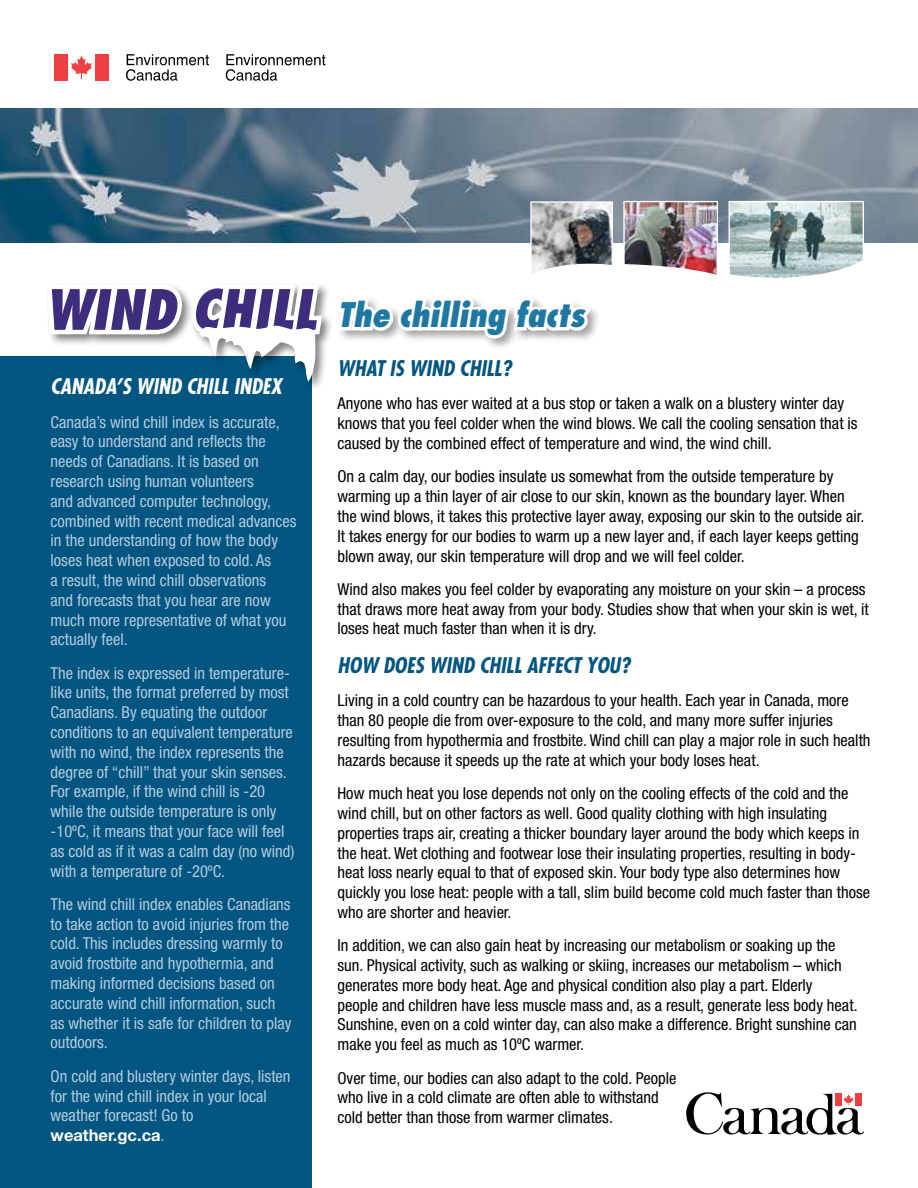
<style>
.page{position:relative;width:918px;height:1188px;background:#fff}
.page>*{position:absolute;margin:0;border:0;box-sizing:border-box;transform-origin:0 0}
.t1{font:italic 800 condensed 33px "Futura Std";letter-spacing:-.01em;color:#1f78a1}
.t2{font:italic 700 condensed 21px "Futura Std";color:#005581}
.t3{font:italic 700 condensed 21px "Futura Std";color:#fff}
.t4{font:condensed 16.5px/19.8px "Helvetica Neue LT Std";color:#000}
.t5{font:condensed 16.5px/19.8px "Helvetica Neue LT Std";color:#b5cbdf}
.s1{font-size:54px;color:#3d2d7c}
.s2{font-weight:700;font-stretch:normal;color:#fff}
</style>
<div class="page">
<div style="left:0;top:357px;width:312px;height:831px;background:#005581"></div>
<img style="left:0;top:108px;width:918px;height:135px">
<svg style="left:529px;top:201px;width:85px;height:73px"></svg>
<img style="left:623px;top:200px;width:96px;height:75px">
<svg style="left:728px;top:200px;width:137px;height:78px;background:#a9babb"></svg>
<svg style="left:126px;top:54px;width:83px;height:27px"></svg>
<svg style="left:226px;top:54px;width:99px;height:27px"></svg>
<div style="left:54px;top:54px;width:13px;height:26px;background:#ef3e42"></div>
<div style="left:96px;top:54px;width:13px;height:26px;background:#ef3e42"></div>
<svg style="left:71px;top:56px;width:21px;height:23px"></svg>
<svg style="left:686px;top:1092px;width:178px;height:43px"></svg>
<div style="left:336px;top:295px;width:265px;height:56px;background:#000;opacity:.37"></div>
<svg style="left:336px;top:295px;width:258px;height:56px"></svg>
<div style="left:45px;top:282px;width:289px;height:111px;background:#000;opacity:.5"></div>
<svg style="left:42px;top:282px;width:69px;height:111px"></svg>
<svg style="left:84px;top:282px;width:243px;height:100px"></svg>
<h1 class="t1" style="left:45px;top:294px;width:541px"><span class="s1">WIND CHILL</span> The chilling facts</h1>
<p class="t2" style="left:337px;top:355px;width:175px">WHAT IS WIND CHILL?</p>
<p class="t4" style="left:337px;top:394px;width:522px">Anyone who has ever waited at a bus stop or taken a walk on a blustery winter day knows that you feel colder when the wind blows. We call the cooling sensation that is caused by the combined effect of temperature and wind, the wind chill.</p>
<p class="t4" style="left:337px;top:466px;width:528px">On a calm day, our bodies insulate us somewhat from the outside temperature by warming up a thin layer of air close to our skin, known as the boundary layer. When the wind blows, it takes this protective layer away, exposing our skin to the outside air.<br>It takes energy for our bodies to warm up a new layer and, if each layer keeps getting blown away, our skin temperature will drop and we will feel colder.</p>
<p class="t4" style="left:337px;top:579px;width:533px">Wind also makes you feel colder by evaporating any moisture on your skin – a process that draws more heat away from your body. Studies show that when your skin is wet, it loses heat much faster than when it is dry.</p>
<p class="t2" style="left:337px;top:652px;width:294px">HOW DOES WIND CHILL AFFECT YOU?</p>
<p class="t4" style="left:337px;top:691px;width:535px">Living in a cold country can be hazardous to your health. Each year in Canada, more than 80 people die from over-exposure to the cold, and many more suffer injuries resulting from hypothermia and frostbite. Wind chill can play a major role in such health hazards because it speeds up the rate at which your body loses heat.</p>
<p class="t4" style="left:337px;top:783px;width:534px">How much heat you lose depends not only on the cooling effects of the cold and the wind chill, but on other factors as well. Good quality clothing with high insulating properties traps air, creating a thicker boundary layer around the body which keeps in the heat. Wet clothing and footwear lose their insulating properties, resulting in body&shy;heat loss nearly equal to that of exposed skin. Your body type also determines how quickly you lose heat: people with a tall, slim build become cold much faster than those who are shorter and heavier.</p>
<p class="t4" style="left:337px;top:935px;width:522px">In addition, we can also gain heat by increasing our metabolism or soaking up the sun. Physical activity, such as walking or skiing, increases our metabolism – which generates more body heat. Age and physical condition also play a part. Elderly<br>people and children have less muscle mass and, as a result, generate less body heat.<br>Sunshine, even on a cold winter day, can also make a difference. Bright sunshine can make you feel as much as 10ºC warmer.</p>
<p class="t4" style="left:337px;top:1068px;width:341px">Over time, our bodies can also adapt to the cold. People who live in a cold climate are often able to withstand cold better than those from warmer climates.</p>
<p class="t3" style="left:51px;top:373px;width:233px">CANADA’S WIND CHILL INDEX</p>
<p class="t5" style="left:51px;top:412px;width:247px">Canada’s wind chill index is accurate, easy to understand and reflects the needs of Canadians. It is based on research using human volunteers<br>and advanced computer technology, combined with recent medical advances in the understanding of how the body loses heat when exposed to cold. As<br>a result, the wind chill observations<br>and forecasts that you hear are now much more representative of what you actually feel.</p>
<p class="t5" style="left:51px;top:663px;width:245px">The index is expressed in temperature&shy;like units, the format preferred by most Canadians. By equating the outdoor conditions to an equivalent temperature with no wind, the index represents the degree of “chill” that your skin senses.<br>For example, if the wind chill is -20 while the outside temperature is only -10ºC, it means that your face will feel as cold as if it was a calm day (no wind) with a temperature of -20ºC.</p>
<p class="t5" style="left:51px;top:894px;width:242px">The wind chill index enables Canadians to take action to avoid injuries from the cold. This includes dressing warmly to avoid frostbite and hypothermia, and making informed decisions based on accurate wind chill information, such as whether it is safe for children to play outdoors.</p>
<p class="t5" style="left:51px;top:1066px;width:241px">On cold and blustery winter days, listen for the wind chill index in your local weather forecast! Go to <span class="s2">weather.gc.ca</span>.</p>
</div>
